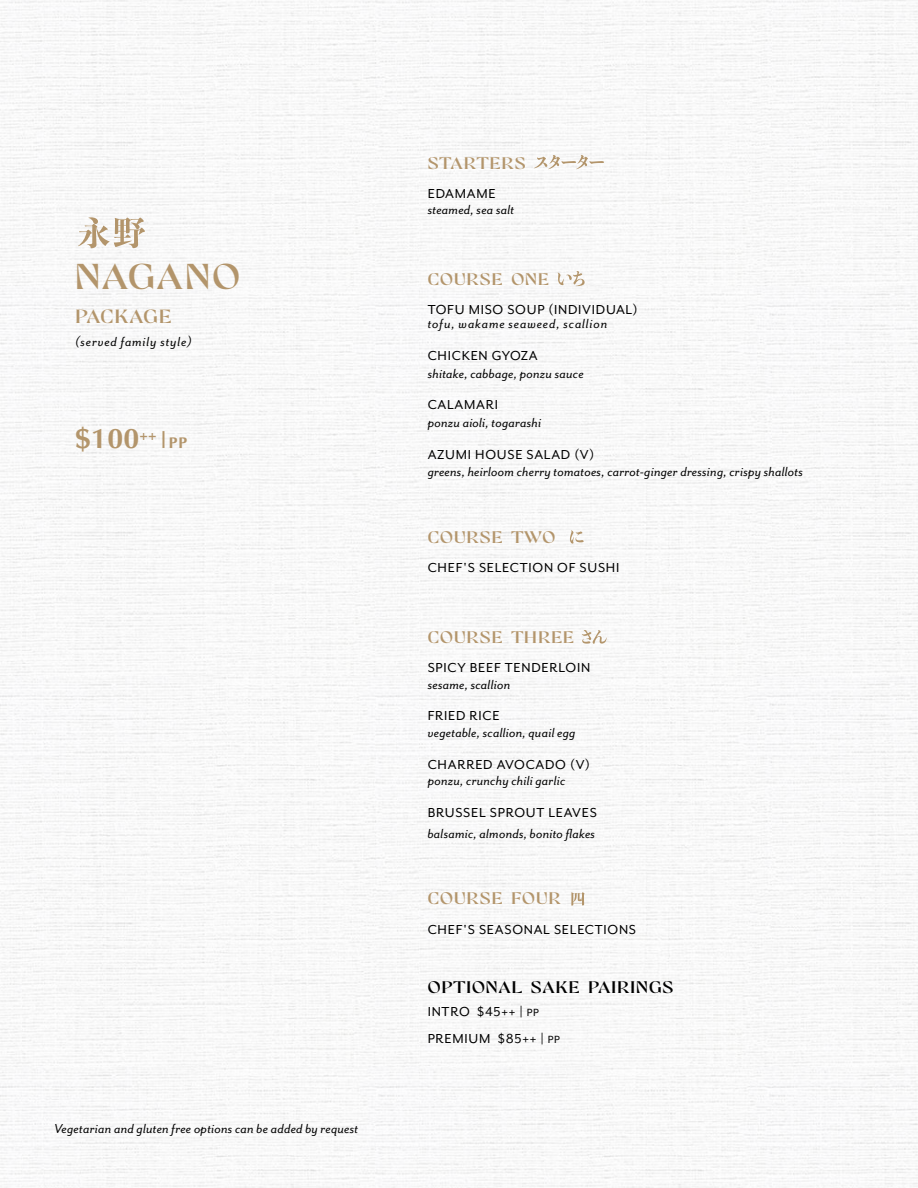
<style>
.page{position:relative;width:918px;height:1188px;background:#fff}
.page>*{position:absolute;margin:0;border:0;box-sizing:border-box;transform-origin:0 0}
.t1{font:36px "Mofista";letter-spacing:.05em;color:#b3956b;scale:1.25 1}
.t2{font:700 28.5px "Optima";color:#b3956b}
.t3{font:19.2px "Mofista";letter-spacing:.025em;color:#b3956b;scale:1.25 1}
.t4{font:16.8px "Mofista";letter-spacing:.05em;color:#b3956b;scale:1.25 1}
.t5{font:16.8px "Mofista";letter-spacing:.05em;color:#000;scale:1.25 1}
.t6{font:italic 15px "Mr Eaves San OT";letter-spacing:.01em;color:#000}
.t7{font:15px/27px "Mr Eaves San OT";letter-spacing:.05em;color:#000}
.t8{font:italic 15px "Mr Eaves San OT";letter-spacing:.05em;color:#000}
.s1{font-size:22.5px}
.s2{font-size:15.75px}
.s3{font-size:12px}
</style>
<div class="page">
<svg style="left:534px;top:155px;width:70px;height:14px"></svg>
<svg style="left:558px;top:271px;width:27px;height:15px"></svg>
<svg style="left:570px;top:530px;width:14px;height:14px"></svg>
<svg style="left:582px;top:630px;width:25px;height:14px"></svg>
<svg style="left:571px;top:892px;width:14px;height:14px"></svg>
<svg style="left:78px;top:217px;width:67px;height:31px"></svg>
<h1 class="t1" style="left:75px;top:254px;width:133px">NAGANO</h1>
<p class="t3" style="left:75px;top:304px;width:78px">PACKAGE</p>
<p class="t8" style="left:75px;top:333px;width:118px">(served family style)</p>
<h2 class="t2" style="left:75px;top:423px;width:114px">$100<sup>++</sup><span class="s1">|</span><span class="s2">pp</span></h2>
<p class="t6" style="left:54px;top:1120px;width:306px">Vegetarian and gluten free options can be added by request</p>
<p class="t4" style="left:428px;top:152px;width:80px">STARTERS</p>
<p class="t7" style="left:428px;top:180px;width:69px">EDAMAME</p>
<p class="t6" style="left:428px;top:202px;width:88px">steamed, sea salt</p>
<p class="t4" style="left:428px;top:268px;width:98px">COURSE ONE</p>
<p class="t7" style="left:428px;top:296px;width:212px">TOFU MISO SOUP (INDIVIDUAL)</p>
<p class="t8" style="left:428px;top:316px;width:181px">tofu, wakame seaweed, scallion</p>
<p class="t7" style="left:428px;top:342px;width:112px">CHICKEN GYOZA</p>
<p class="t6" style="left:428px;top:365px;width:158px">shitake, cabbage, ponzu sauce</p>
<p class="t7" style="left:428px;top:391px;width:72px">CALAMARI</p>
<p class="t6" style="left:428px;top:415px;width:115px">ponzu aioli, togarashi</p>
<p class="t7" style="left:428px;top:441px;width:168px">AZUMI HOUSE SALAD (V)</p>
<p class="t6" style="left:428px;top:463px;width:377px">greens, heirloom cherry tomatoes, carrot-ginger dressing, crispy shallots</p>
<p class="t4" style="left:428px;top:526px;width:103px">COURSE TWO</p>
<p class="t7" style="left:428px;top:554px;width:193px">CHEF'S SELECTION OF SUSHI</p>
<p class="t4" style="left:428px;top:626px;width:118px">COURSE THREE</p>
<p class="t7" style="left:428px;top:654px;width:164px">SPICY BEEF TENDERLOIN</p>
<p class="t6" style="left:428px;top:676px;width:84px">sesame, scallion</p>
<p class="t7" style="left:428px;top:703px;width:73px">FRIED RICE</p>
<p class="t6" style="left:428px;top:725px;width:149px">vegetable, scallion, quail egg</p>
<p class="t7" style="left:428px;top:751px;width:164px">CHARRED AVOCADO (V)</p>
<p class="t6" style="left:428px;top:773px;width:139px">ponzu, crunchy chili garlic</p>
<p class="t7" style="left:428px;top:799px;width:171px">BRUSSEL SPROUT LEAVES</p>
<p class="t6" style="left:428px;top:825px;width:169px">balsamic, almonds, bonito flakes</p>
<p class="t4" style="left:428px;top:888px;width:108px">COURSE FOUR</p>
<p class="t7" style="left:428px;top:916px;width:210px">CHEF'S SEASONAL SELECTIONS</p>
<p class="t5" style="left:428px;top:977px;width:198px">OPTIONAL SAKE PAIRINGS</p>
<p class="t7" style="left:428px;top:998px;width:134px">INTRO $45++ | <span class="s3">PP<br></span>PREMIUM $85++ | <span class="s3">PP</span></p>
</div>
